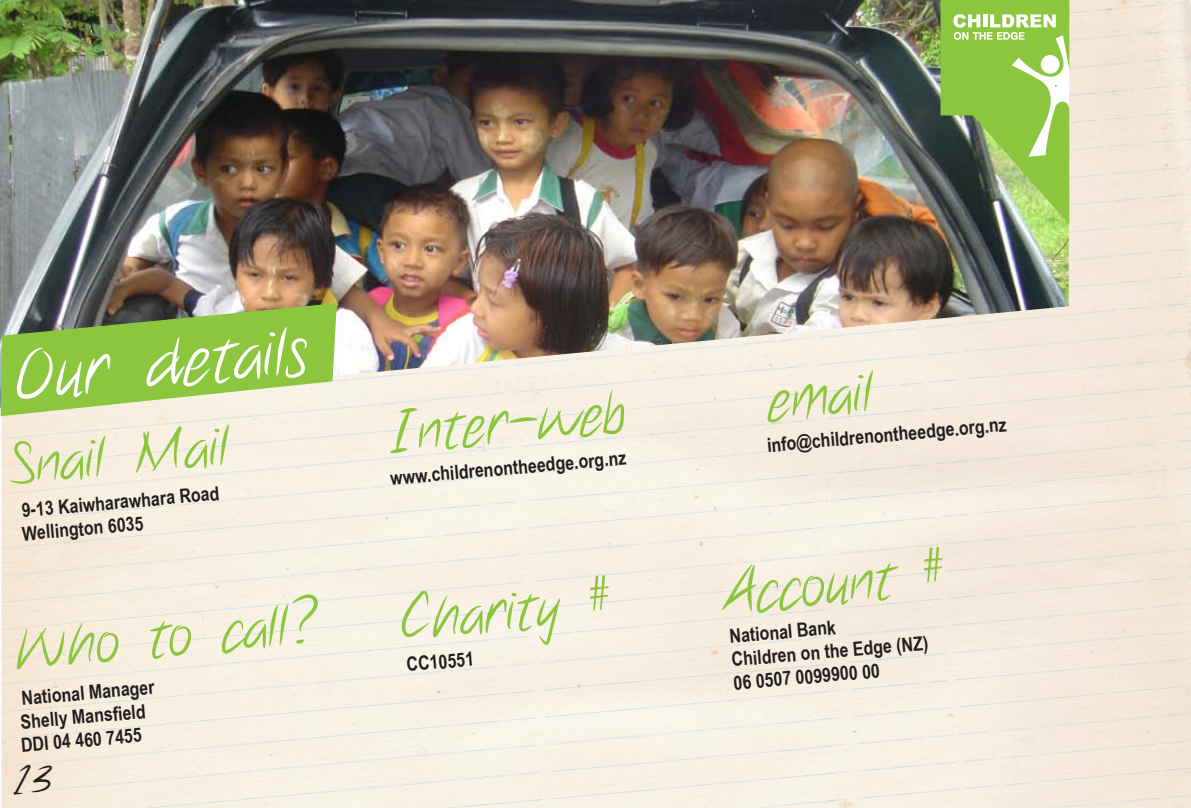
<style>
.page{position:relative;width:1191px;height:808px;background:#fff}
.page>*{position:absolute;margin:0;border:0;box-sizing:border-box;transform-origin:0 0}
.t1{font:69px "Notethis";color:#fff}
.t2{font:58.5px "Notethis";color:#8bc63e}
.t3{font:40.5px "Notethis";color:#231f20}
.t4{font:700 19.5px "Arial Narrow";color:#231f20}
.s1{font-family:"Nueva Std";font-stretch:condensed;font-size:78px}
</style>
<div class="page">
<img style="left:0;top:0;width:1068px;height:408px">
<svg style="left:940px;top:0;width:129px;height:225px;background:#8cb45b"></svg>
<svg style="left:0;top:302px;width:337px;height:115px;background:#99c061"></svg>
<h1 class="t1" style="left:11px;top:334px;width:294px;rotate:-5deg">Our details</h1>
<h2 class="t2" style="left:8px;top:429px;width:220px;rotate:-5deg">Snail Mail</h2>
<p class="t4" style="left:20px;top:495px;width:200px;rotate:-5deg">9-13 Kaiwharawhara Road</p>
<p class="t4" style="left:21px;top:519px;width:123px;rotate:-5deg">Wellington 6035</p>
<h2 class="t2" style="left:14px;top:614px;width:306px;rotate:-5deg">Who to call?</h2>
<p class="t4" style="left:20px;top:683px;width:135px;rotate:-5deg">National Manager</p>
<p class="t4" style="left:19px;top:707px;width:127px;rotate:-5deg">Shelly Mansfi eld</p>
<p class="t4" style="left:20px;top:730px;width:122px;rotate:-5deg">DDI 04 460 7455</p>
<h3 class="t3" style="left:14px;top:757px;width:40px">13</h3>
<h2 class="t2" style="left:387px;top:397px;width:237px;rotate:-5deg">Inter-web</h2>
<p class="t4" style="left:389px;top:463px;width:238px;rotate:-5deg">www.childrenontheedge.org.nz</p>
<h2 class="t2" style="left:397px;top:585px;width:213px;rotate:-5deg">Charity <span class="s1">#</span></h2>
<p class="t4" style="left:405px;top:650px;width:69px;rotate:-5deg">CC10551</p>
<h2 class="t2" style="left:763px;top:365px;width:108px;rotate:-5deg">email</h2>
<p class="t4" style="left:766px;top:430px;width:242px;rotate:-5deg">info@childrenontheedge.org.nz</p>
<h2 class="t2" style="left:721px;top:558px;width:224px;rotate:-5deg">Account <span class="s1">#</span></h2>
<p class="t4" style="left:728px;top:621px;width:108px;rotate:-5deg">National Bank</p>
<p class="t4" style="left:730px;top:645px;width:199px;rotate:-5deg">Children on the Edge (NZ)</p>
<p class="t4" style="left:732px;top:668px;width:148px;rotate:-5deg">06 0507 0099900 00</p>
</div>
